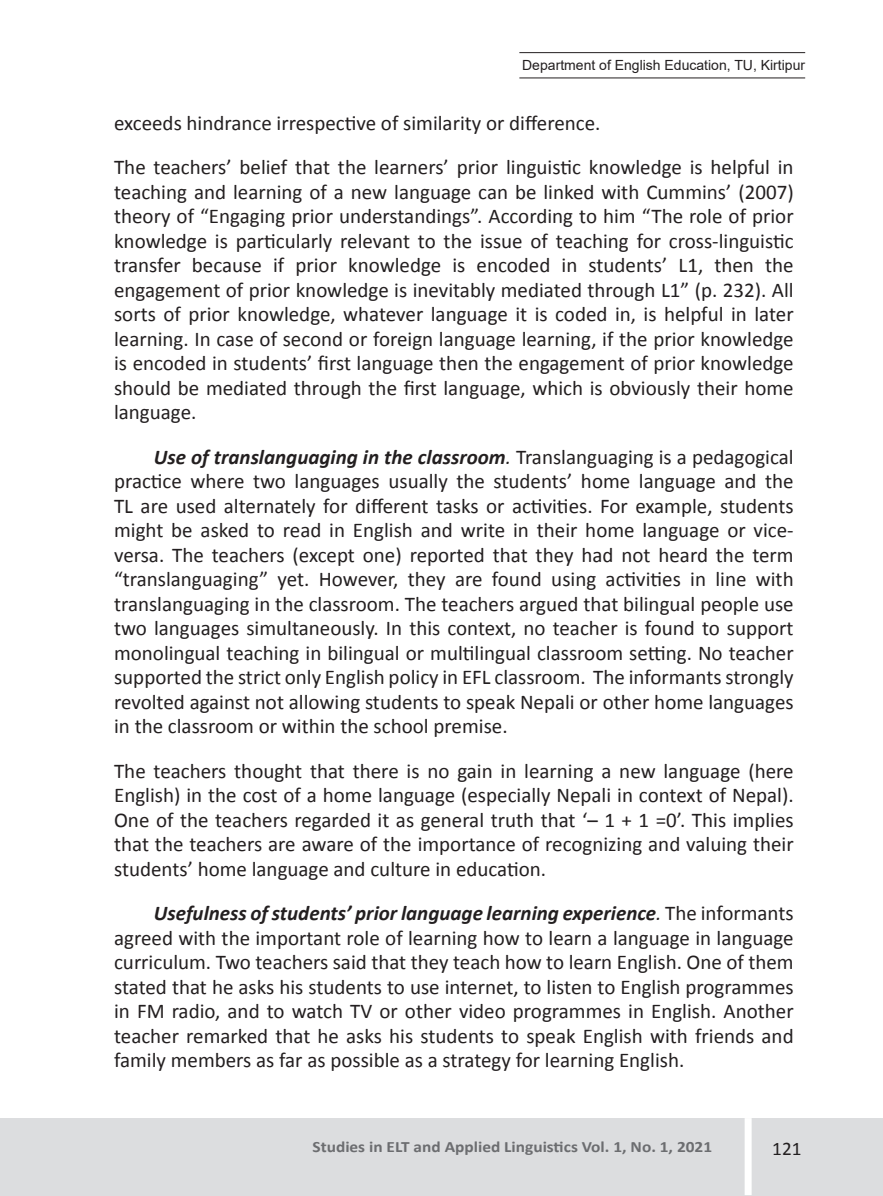
<style>
.page{position:relative;width:883px;height:1196px;background:#fff}
.page>*{position:absolute;margin:0;border:0;box-sizing:border-box;transform-origin:0 0}
.t1{font:21px/24.5px "Calibri";color:#231f20;text-align:justify}
.t2{font:19.25px "Calibri";color:#231f20}
.t3{font:700 15.75px "Calibri";color:#6c6d70;scale:1.1 1}
.t4{font:14px "Arial";color:#231f20}
.s1{font-weight:700;font-style:italic}
.s2{font-style:italic}
</style>
<div class="page">
<div style="left:0;top:1118px;width:883px;height:77px;background:#dcdddf"></div>
<div style="left:745px;top:1118px;width:7px;height:77px;background:#fff"></div>
<hr style="left:519px;top:77px;width:286px;height:1px;background:#231f20">
<hr style="left:519px;top:52px;width:286px;height:1px;background:#231f20">
<p class="t4" style="left:522px;top:55px;width:284px">Department of English Education, TU, Kirtipur</p>
<p class="t1" style="left:114px;top:111px;width:488px">exceeds hindrance irrespective of similarity or difference.</p>
<p class="t1" style="left:114px;top:155px;width:681px">The teachers’ belief that the learners’ prior linguistic knowledge is helpful in teaching and learning of a new language can be linked with Cummins’ (2007) theory of “Engaging prior understandings”. According to him “The role of prior knowledge is particularly relevant to the issue of teaching for cross-linguistic transfer because if prior knowledge is encoded in students’ L1, then the engagement of prior knowledge is inevitably mediated through L1” (p. 232). All sorts of prior knowledge, whatever language it is coded in, is helpful in later learning. In case of second or foreign language learning, if the prior knowledge is encoded in students’ first language then the engagement of prior knowledge should be mediated through the first language, which is obviously their home language.</p>
<p class="t1" style="left:114px;top:444px;width:681px;text-indent:40px"><span class="s1">Use of translanguaging in the classroom</span><span class="s2">.</span> Translanguaging is a pedagogical practice where two languages usually the students’ home language and the TL are used alternately for different tasks or activities. For example, students might be asked to read in English and write in their home language or vice&shy;versa. The teachers (except one) reported that they had not heard the term “translanguaging” yet. However, they are found using activities in line with translanguaging in the classroom. The teachers argued that bilingual people use two languages simultaneously. In this context, no teacher is found to support monolingual teaching in bilingual or multilingual classroom setting. No teacher supported the strict only English policy in EFL classroom. The informants strongly revolted against not allowing students to speak Nepali or other home languages in the classroom or within the school premise.</p>
<p class="t1" style="left:114px;top:758px;width:681px">The teachers thought that there is no gain in learning a new language (here English) in the cost of a home language (especially Nepali in context of Nepal).<br>One of the teachers regarded it as general truth that ‘– 1 + 1 =0’. This implies that the teachers are aware of the importance of recognizing and valuing their students’ home language and culture in education.</p>
<p class="t1" style="left:114px;top:901px;width:681px;text-indent:40px"><span class="s1">Usefulness of students’ prior language learning experience</span><span class="s2">.</span> The informants agreed with the important role of learning how to learn a language in language curriculum. Two teachers said that they teach how to learn English. One of them stated that he asks his students to use internet, to listen to English programmes in FM radio, and to watch TV or other video programmes in English. Another teacher remarked that he asks his students to speak English with friends and family members as far as possible as a strategy for learning English.</p>
<p class="t3" style="left:313px;top:1136px;width:365px">Studies in ELT and Applied Linguistics Vol. 1, No. 1, 2021</p>
<p class="t2" style="left:772px;top:1136px;width:31px">121</p>
</div>
